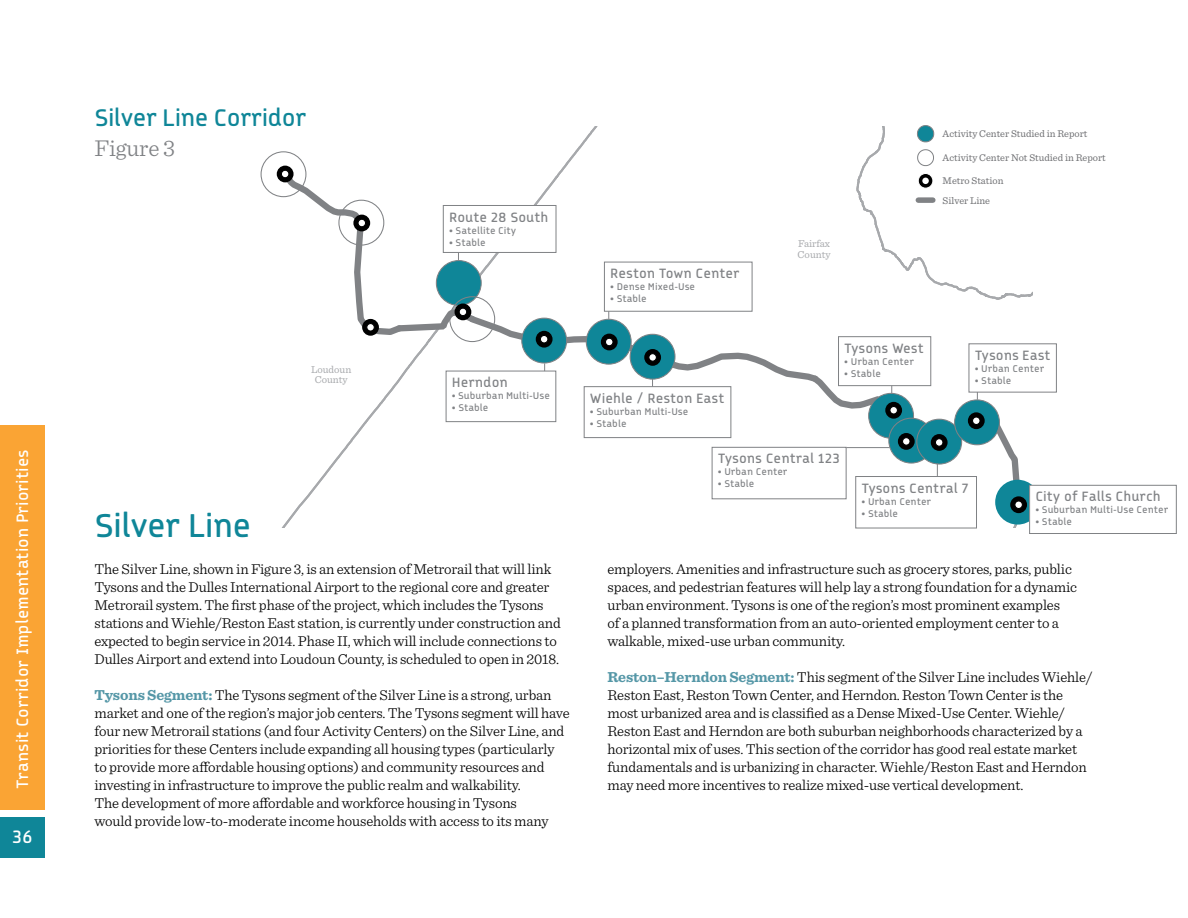
<style>
.page{position:relative;width:1188px;height:918px;background:#fff}
.page>*{position:absolute;margin:0;border:0;box-sizing:border-box;transform-origin:0 0}
.t1{font:500 33px "Patron";letter-spacing:-.03em;color:#0f8698}
.t2{font:500 24px "Patron";letter-spacing:-.03em;color:#0f8698}
.t3{font:300 24px "Sentinel";letter-spacing:-.01em;color:#808285}
.t4{font:500 18px "Patron";color:#fff}
.t5{font:500 16.5px "Patron";color:#fff}
.t6{font:300 15px/18px "Sentinel";letter-spacing:-.01em;color:#000}
.t7{font:500 13.5px "Patron";color:#808285}
.t8{font:10.5px/10.5px "Sentinel";color:#a7a9ac}
.t9{font:10.2px "Sentinel";color:#6d6e71}
.t10{font:500 9.75px "Patron";color:#808285}
.s1{font-weight:700;color:#5597a7}
</style>
<div class="page">
<div style="left:0;top:426px;width:45px;height:384px;background:#faa434"></div>
<div style="left:0;top:817px;width:45px;height:40px;background:#0f8698"></div>
<div style="left:1029px;top:485px;width:148px;height:49px;border:1px solid #808285"></div>
<div style="left:969px;top:343px;width:88px;height:50px;border:1px solid #808285"></div>
<svg style="left:276px;top:125px;width:757px;height:403px"></svg>
<p class="t5" style="left:13px;top:789px;width:341px;rotate:-90deg">Transit Corridor Implementation Priorities</p>
<p class="t4" style="left:12px;top:826px;width:22px">36</p>
<h2 class="t2" style="left:94px;top:104px;width:214px">Silver Line Corridor</h2>
<h2 class="t3" style="left:94px;top:131px;width:82px">Figure 3</h2>
<h1 class="t1" style="left:94px;top:505px;width:158px">Silver Line</h1>
<p class="t8" style="left:311px;top:363px;width:42px;text-align:center">Loudoun<br>County</p>
<p class="t7" style="left:449px;top:209px;width:101px">Route 28 South</p>
<p class="t10" style="left:449px;top:224px;width:69px">• Satellite City</p>
<p class="t10" style="left:449px;top:236px;width:38px">• Stable</p>
<p class="t7" style="left:452px;top:374px;width:58px">Herndon</p>
<p class="t10" style="left:452px;top:390px;width:100px">• Suburban Multi-Use</p>
<p class="t10" style="left:452px;top:402px;width:38px">• Stable</p>
<p class="t6" style="left:94px;top:558px;width:468px">The Silver Line, shown in Figure 3, is an extension of Metrorail that will link Tysons and the Dulles International Airport to the regional core and greater Metrorail system. The first phase of the project, which includes the Tysons stations and Wiehle/Reston East station, is currently under construction and expected to begin service in 2014. Phase II, which will include connections to Dulles Airport and extend into Loudoun County, is scheduled to open in 2018.</p>
<p class="t6" style="left:94px;top:684px;width:477px"><span class="s1">Tysons Segment:</span> The Tysons segment of the Silver Line is a strong, urban market and one of the region’s major job centers. The Tysons segment will have four new Metrorail stations (and four Activity Centers) on the Silver Line, and priorities for these Centers include expanding all housing types (particularly to provide more affordable housing options) and community resources and investing in infrastructure to improve the public realm and walkability.<br>The development of more affordable and workforce housing in Tysons<br>would provide low-to-moderate income households with access to its many</p>
<p class="t9" style="left:943px;top:126px;width:146px">Activity Center Studied in Report</p>
<p class="t9" style="left:943px;top:149px;width:165px">Activity Center Not Studied in Report</p>
<p class="t9" style="left:943px;top:173px;width:62px">Metro Station</p>
<p class="t7" style="left:610px;top:265px;width:131px">Reston Town Center</p>
<p class="t10" style="left:610px;top:281px;width:87px">• Dense Mixed-Use</p>
<p class="t10" style="left:610px;top:293px;width:38px">• Stable</p>
<p class="t7" style="left:590px;top:390px;width:136px">Wiehle / Reston East</p>
<p class="t10" style="left:590px;top:406px;width:100px">• Suburban Multi-Use</p>
<p class="t10" style="left:590px;top:418px;width:38px">• Stable</p>
<p class="t8" style="left:798px;top:238px;width:34px">Fairfax<br>County</p>
<p class="t9" style="left:943px;top:193px;width:49px">Silver Line</p>
<p class="t7" style="left:844px;top:340px;width:81px">Tysons West</p>
<p class="t10" style="left:844px;top:356px;width:71px">• Urban Center</p>
<p class="t10" style="left:844px;top:368px;width:38px">• Stable</p>
<p class="t7" style="left:975px;top:347px;width:77px">Tysons East</p>
<p class="t10" style="left:975px;top:363px;width:71px">• Urban Center</p>
<p class="t10" style="left:975px;top:375px;width:38px">• Stable</p>
<p class="t7" style="left:718px;top:451px;width:123px">Tysons Central 123</p>
<p class="t10" style="left:718px;top:466px;width:71px">• Urban Center</p>
<p class="t10" style="left:718px;top:478px;width:38px">• Stable</p>
<p class="t7" style="left:862px;top:480px;width:109px">Tysons Central 7</p>
<p class="t10" style="left:862px;top:495px;width:71px">• Urban Center</p>
<p class="t10" style="left:862px;top:507px;width:38px">• Stable</p>
<p class="t7" style="left:1035px;top:489px;width:127px">City of Falls Church</p>
<p class="t10" style="left:1035px;top:504px;width:135px">• Suburban Multi-Use Center</p>
<p class="t10" style="left:1035px;top:516px;width:38px">• Stable</p>
<p class="t6" style="left:608px;top:558px;width:471px">employers. Amenities and infrastructure such as grocery stores, parks, public spaces, and pedestrian features will help lay a strong foundation for a dynamic urban environment. Tysons is one of the region’s most prominent examples<br>of a planned transformation from an auto-oriented employment center to a walkable, mixed-use urban community.</p>
<p class="t6" style="left:608px;top:666px;width:486px"><span class="s1">Reston–Herndon Segment:</span> This segment of the Silver Line includes Wiehle/ Reston East, Reston Town Center, and Herndon. Reston Town Center is the most urbanized area and is classified as a Dense Mixed-Use Center. Wiehle/ Reston East and Herndon are both suburban neighborhoods characterized by a horizontal mix of uses. This section of the corridor has good real estate market fundamentals and is urbanizing in character. Wiehle/Reston East and Herndon may need more incentives to realize mixed-use vertical development.</p>
</div>
